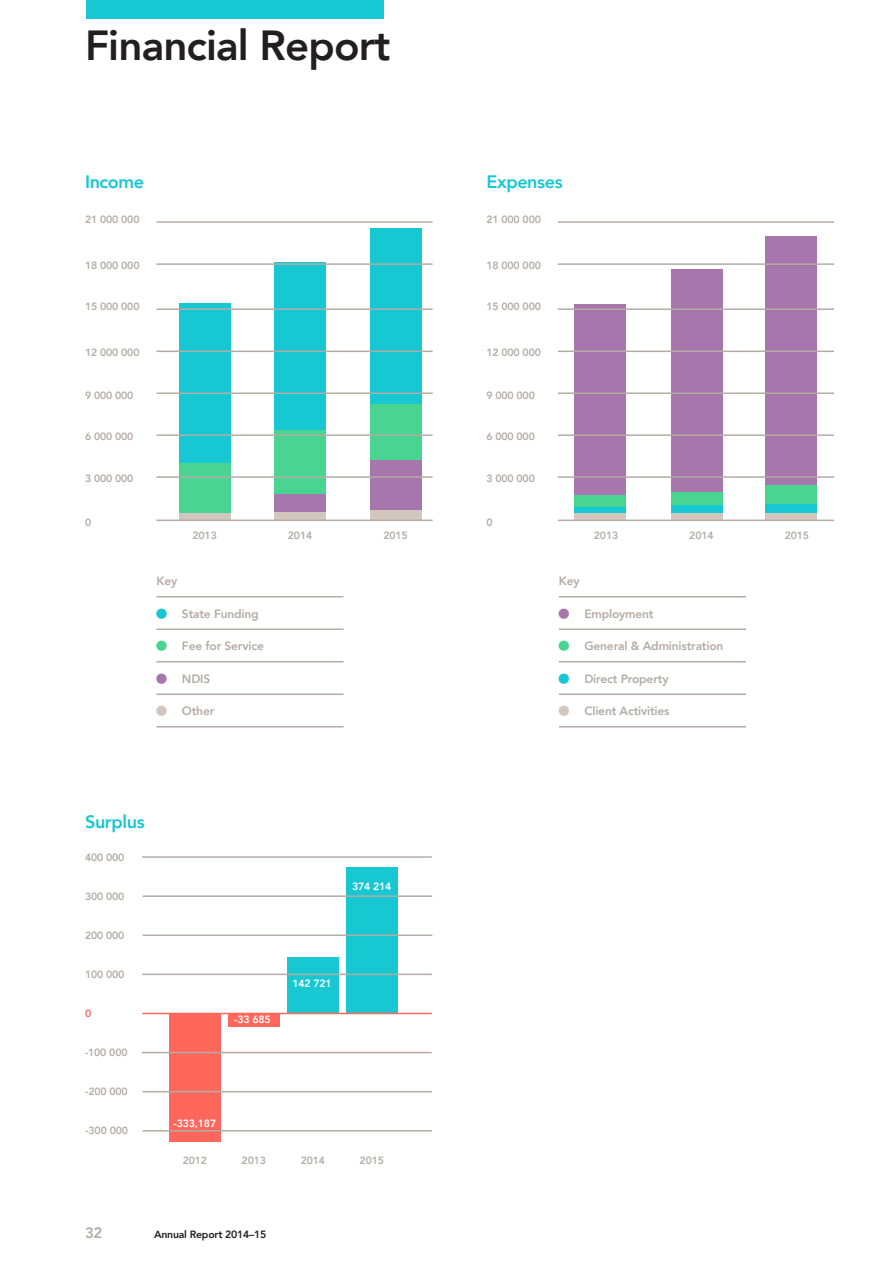
<style>
.page{position:relative;width:893px;height:1263px;background:#fff}
.page>*{position:absolute;margin:0;border:0;box-sizing:border-box;transform-origin:0 0}
.t1{font:800 42px "Avenir";letter-spacing:-.02em;color:#231f20}
.t2{font:800 18px "Avenir";letter-spacing:-.02em;color:#17c7d2}
.t3{font:800 15px "Avenir";color:#b5aca6}
.t4{font:800 12px "Avenir";letter-spacing:-.015em;color:#b5aca6}
.t5{font:800 10.5px "Avenir";letter-spacing:-.015em;color:#b5aca6}
.t6{font:800 10.5px "Avenir";letter-spacing:-.015em;color:#fff}
.t7{font:800 10.5px "Avenir";letter-spacing:-.02em;color:#231f20}
.t8{font:800 10.5px "Avenir";color:#ff675d}
</style>
<div class="page">
<div style="left:766px;top:236px;width:51px;height:249px;background:#a676ad"></div>
<div style="left:766px;top:485px;width:51px;height:19px;background:#49d492"></div>
<div style="left:766px;top:504px;width:51px;height:10px;background:#17c7d2"></div>
<div style="left:766px;top:514px;width:51px;height:6px;background:#d1c7be"></div>
<div style="left:671px;top:269px;width:51px;height:223px;background:#a676ad"></div>
<div style="left:671px;top:492px;width:51px;height:14px;background:#49d492"></div>
<div style="left:671px;top:513px;width:51px;height:7px;background:#d1c7be"></div>
<div style="left:671px;top:506px;width:51px;height:7px;background:#17c7d2"></div>
<div style="left:575px;top:304px;width:51px;height:191px;background:#a676ad"></div>
<div style="left:575px;top:495px;width:51px;height:13px;background:#49d492"></div>
<div style="left:575px;top:513px;width:51px;height:7px;background:#d1c7be"></div>
<div style="left:575px;top:508px;width:51px;height:5px;background:#17c7d2"></div>
<div style="left:346px;top:868px;width:51px;height:145px;background:#17c7d2"></div>
<div style="left:287px;top:957px;width:51px;height:56px;background:#17c7d2"></div>
<div style="left:86px;top:0;width:298px;height:18px;background:#17c7d2"></div>
<div style="left:370px;top:229px;width:51px;height:176px;background:#17c7d2"></div>
<div style="left:370px;top:404px;width:51px;height:56px;background:#49d492"></div>
<div style="left:370px;top:460px;width:51px;height:50px;background:#a676ad"></div>
<div style="left:370px;top:510px;width:51px;height:11px;background:#d1c7be"></div>
<div style="left:275px;top:262px;width:51px;height:169px;background:#17c7d2"></div>
<div style="left:275px;top:431px;width:51px;height:63px;background:#49d492"></div>
<div style="left:275px;top:494px;width:51px;height:18px;background:#a676ad"></div>
<div style="left:275px;top:512px;width:51px;height:9px;background:#d1c7be"></div>
<div style="left:179px;top:303px;width:51px;height:161px;background:#17c7d2"></div>
<div style="left:179px;top:464px;width:51px;height:49px;background:#49d492"></div>
<div style="left:179px;top:513px;width:51px;height:8px;background:#d1c7be"></div>
<hr style="left:156px;top:520px;width:277px;height:1px;background:#b5aca6">
<hr style="left:558px;top:520px;width:276px;height:1px;background:#b5aca6">
<hr style="left:156px;top:434px;width:277px;height:2px;background:#b5aca6">
<hr style="left:558px;top:434px;width:276px;height:2px;background:#b5aca6">
<hr style="left:156px;top:392px;width:277px;height:2px;background:#b5aca6">
<hr style="left:558px;top:392px;width:276px;height:2px;background:#b5aca6">
<hr style="left:156px;top:308px;width:277px;height:2px;background:#b5aca6">
<hr style="left:558px;top:308px;width:276px;height:2px;background:#b5aca6">
<hr style="left:156px;top:221px;width:277px;height:2px;background:#b5aca6">
<hr style="left:558px;top:221px;width:276px;height:2px;background:#b5aca6">
<hr style="left:156px;top:351px;width:277px;height:1px;background:#b5aca6">
<hr style="left:558px;top:351px;width:276px;height:1px;background:#b5aca6">
<hr style="left:156px;top:263px;width:277px;height:2px;background:#b5aca6">
<hr style="left:558px;top:263px;width:276px;height:2px;background:#b5aca6">
<hr style="left:156px;top:476px;width:277px;height:2px;background:#b5aca6">
<hr style="left:558px;top:476px;width:276px;height:2px;background:#b5aca6">
<hr style="left:156px;top:596px;width:188px;height:1px;background:#b5aca6">
<hr style="left:156px;top:628px;width:188px;height:2px;background:#b5aca6">
<hr style="left:156px;top:661px;width:188px;height:1px;background:#b5aca6">
<hr style="left:156px;top:693px;width:188px;height:2px;background:#b5aca6">
<hr style="left:156px;top:726px;width:188px;height:1px;background:#b5aca6">
<hr style="left:142px;top:1013px;width:290px;height:1px;background:#ff675d">
<hr style="left:142px;top:974px;width:290px;height:1px;background:#b5aca6">
<hr style="left:142px;top:856px;width:290px;height:2px;background:#b5aca6">
<hr style="left:143px;top:895px;width:289px;height:2px;background:#b5aca6">
<hr style="left:143px;top:934px;width:289px;height:2px;background:#b5aca6">
<hr style="left:559px;top:596px;width:187px;height:1px;background:#b5aca6">
<hr style="left:559px;top:628px;width:187px;height:2px;background:#b5aca6">
<hr style="left:559px;top:661px;width:187px;height:1px;background:#b5aca6">
<hr style="left:559px;top:693px;width:187px;height:2px;background:#b5aca6">
<hr style="left:559px;top:726px;width:187px;height:1px;background:#b5aca6">
<div style="left:228px;top:1013px;width:51px;height:14px;background:#ff675d"></div>
<div style="left:169px;top:1013px;width:51px;height:129px;background:#ff675d"></div>
<hr style="left:142px;top:1052px;width:290px;height:1px;background:#b5aca6">
<hr style="left:142px;top:1091px;width:290px;height:1px;background:#b5aca6">
<hr style="left:142px;top:1130px;width:290px;height:1px;background:#b5aca6">
<h1 class="t1" style="left:85px;top:12px;width:307px">Financial Report</h1>
<h2 class="t2" style="left:85px;top:168px;width:61px">Income</h2>
<h2 class="t2" style="left:486px;top:168px;width:78px">Expenses</h2>
<p class="t5" style="left:85px;top:211px;width:56px">21 000 000</p>
<p class="t5" style="left:486px;top:211px;width:56px">21 000 000</p>
<p class="t5" style="left:85px;top:257px;width:56px">18 000 000</p>
<p class="t5" style="left:486px;top:257px;width:56px">18 000 000</p>
<p class="t5" style="left:85px;top:298px;width:56px">15 000 000</p>
<p class="t5" style="left:486px;top:298px;width:56px">15 000 000</p>
<p class="t5" style="left:85px;top:344px;width:56px">12 000 000</p>
<p class="t5" style="left:486px;top:344px;width:56px">12 000 000</p>
<p class="t5" style="left:85px;top:387px;width:50px">9 000 000</p>
<p class="t5" style="left:486px;top:387px;width:50px">9 000 000</p>
<p class="t5" style="left:85px;top:428px;width:50px">6 000 000</p>
<p class="t5" style="left:486px;top:428px;width:50px">6 000 000</p>
<p class="t5" style="left:85px;top:470px;width:50px">3 000 000</p>
<p class="t5" style="left:486px;top:470px;width:50px">3 000 000</p>
<p class="t5" style="left:85px;top:514px;width:8px">0</p>
<p class="t5" style="left:486px;top:514px;width:8px">0</p>
<p class="t4" style="left:156px;top:572px;width:22px">Key</p>
<p class="t5" style="left:192px;top:527px;width:26px">2013</p>
<p class="t5" style="left:288px;top:527px;width:26px">2014</p>
<p class="t5" style="left:383px;top:527px;width:26px">2015</p>
<p class="t5" style="left:594px;top:527px;width:26px">2013</p>
<p class="t5" style="left:689px;top:527px;width:26px">2014</p>
<p class="t5" style="left:785px;top:527px;width:26px">2015</p>
<p class="t4" style="left:559px;top:572px;width:22px">Key</p>
<p class="t4" style="left:182px;top:604px;width:78px">State Funding</p>
<p class="t4" style="left:182px;top:637px;width:83px">Fee for Service</p>
<p class="t4" style="left:182px;top:669px;width:30px">NDIS</p>
<p class="t4" style="left:182px;top:702px;width:34px">Other</p>
<h2 class="t2" style="left:85px;top:807px;width:61px">Surplus</h2>
<p class="t5" style="left:85px;top:849px;width:41px">400 000</p>
<p class="t5" style="left:85px;top:888px;width:41px">300 000</p>
<p class="t5" style="left:85px;top:927px;width:41px">200 000</p>
<p class="t5" style="left:85px;top:966px;width:41px">100 000</p>
<p class="t8" style="left:85px;top:1005px;width:8px">0</p>
<p class="t5" style="left:85px;top:1044px;width:44px">-100 000</p>
<p class="t5" style="left:85px;top:1083px;width:44px">-200 000</p>
<p class="t5" style="left:85px;top:1122px;width:44px">-300 000</p>
<p class="t6" style="left:352px;top:878px;width:41px">374 214</p>
<p class="t6" style="left:234px;top:1011px;width:38px">-33 685</p>
<p class="t6" style="left:292px;top:975px;width:41px">142 721</p>
<p class="t6" style="left:174px;top:1115px;width:44px">-333,187</p>
<p class="t5" style="left:183px;top:1152px;width:26px">2012</p>
<p class="t5" style="left:242px;top:1152px;width:26px">2013</p>
<p class="t5" style="left:301px;top:1152px;width:26px">2014</p>
<p class="t5" style="left:360px;top:1152px;width:26px">2015</p>
<h3 class="t3" style="left:85px;top:1221px;width:19px">32</h3>
<p class="t7" style="left:154px;top:1226px;width:114px">Annual Report 2014–15</p>
<p class="t4" style="left:584px;top:604px;width:71px">Employment</p>
<p class="t4" style="left:584px;top:637px;width:140px">General &amp; Administration</p>
<p class="t4" style="left:584px;top:669px;width:86px">Direct Property</p>
<p class="t4" style="left:584px;top:702px;width:87px">Client Activities</p>
</div>
